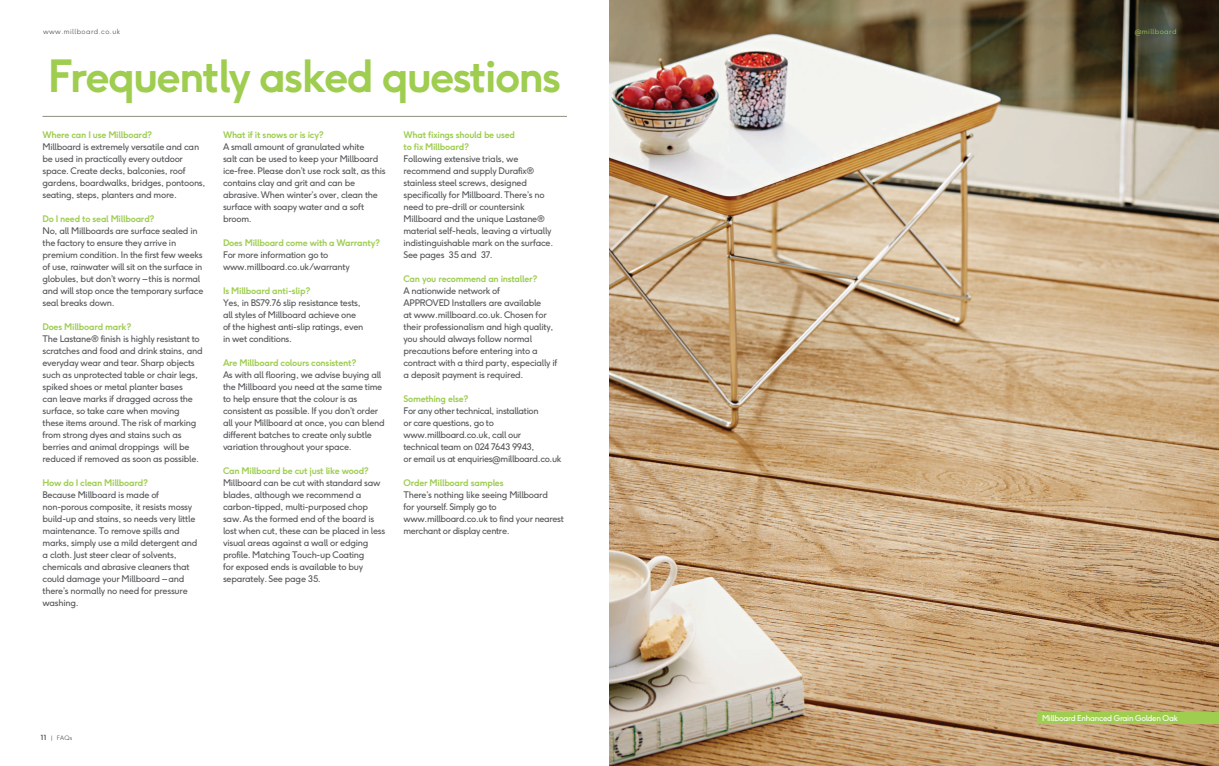
<style>
.page{position:relative;width:1219px;height:766px;background:#fff}
.page>*{position:absolute;margin:0;border:0;box-sizing:border-box;transform-origin:0 0}
.t1{font:700 44px "F37 Ginger";letter-spacing:-.045em;color:#9ecd4f}
.t2{font:9px/12px "F37 Ginger";letter-spacing:-.03em;color:#57585a}
.t3{font:700 9px/12px "F37 Ginger";letter-spacing:-.03em;color:#9ecd4f}
.t4{font:8px "F37 Ginger";letter-spacing:-.04em;color:#fff}
.t5{font:300 7px "F37 Ginger";letter-spacing:.06em;color:#57585a}
.t6{font:300 7px "F37 Ginger";letter-spacing:.06em;color:#9ecd4f}
.t7{font:300 6px "F37 Ginger";color:#57585a}
.s1{font-weight:700;font-size:7px}
</style>
<div class="page">
<img style="left:609px;top:0;width:610px;height:765px">
<hr style="left:43px;top:116px;width:524px;height:1px;background:#8f8e81">
<div style="left:1037px;top:712px;width:182px;height:11px;background:#9ecd4f"></div>
<p class="t5" style="left:43px;top:28px;width:79px">www.millboard.co.uk</p>
<h1 class="t1" style="left:48px;top:57px;width:515px">Frequently asked questions</h1>
<p class="t3" style="left:43px;top:129px;width:111px">Where can I use Millboard?</p>
<p class="t2" style="left:43px;top:141px;width:164px">Millboard is extremely versatile and can be used in practically every outdoor space. Create decks, balconies, roof gardens, boardwalks, bridges, pontoons, seating, steps, planters and more.</p>
<p class="t3" style="left:43px;top:213px;width:114px">Do I need to seal Millboard?</p>
<p class="t2" style="left:43px;top:225px;width:162px">No, all Millboards are surface sealed in the factory to ensure they arrive in premium condition. In the first few weeks of use, rainwater will sit on the surface in globules, but don’t worry – this is normal and will stop once the temporary surface seal breaks down.</p>
<p class="t3" style="left:43px;top:321px;width:90px">Does Millboard mark?</p>
<p class="t2" style="left:43px;top:333px;width:162px">The Lastane® finish is highly resistant to scratches and food and drink stains, and everyday wear and tear. Sharp objects such as unprotected table or chair legs, spiked shoes or metal planter bases<br>can leave marks if dragged across the surface, so take care when moving these items around. The risk of marking from strong dyes and stains such as berries and animal droppings will be reduced if removed as soon as possible.</p>
<p class="t3" style="left:43px;top:477px;width:107px">How do I clean Millboard?</p>
<p class="t2" style="left:43px;top:489px;width:156px">Because Millboard is made of non-porous composite, it resists mossy build-up and stains, so needs very little maintenance. To remove spills and marks, simply use a mild detergent and a cloth. Just steer clear of solvents, chemicals and abrasive cleaners that could damage your Millboard – and there’s normally no need for pressure washing.</p>
<p class="t3" style="left:223px;top:129px;width:102px">What if it snows or is icy?</p>
<p class="t2" style="left:223px;top:141px;width:164px">A small amount of granulated white<br>salt can be used to keep your Millboard ice-free. Please don’t use rock salt, as this contains clay and grit and can be abrasive. When winter’s over, clean the surface with soapy water and a soft broom.</p>
<p class="t3" style="left:223px;top:237px;width:159px">Does Millboard come with a Warranty?</p>
<p class="t2" style="left:223px;top:249px;width:128px">For more information go to www.millboard.co.uk/warranty</p>
<p class="t3" style="left:223px;top:285px;width:89px">Is Millboard anti-slip?</p>
<p class="t2" style="left:223px;top:297px;width:142px">Yes, in BS79.76 slip resistance tests, all styles of Millboard achieve one of the highest anti-slip ratings, even in wet conditions.</p>
<p class="t3" style="left:223px;top:357px;width:135px">Are Millboard colours consistent?</p>
<p class="t2" style="left:223px;top:369px;width:163px">As with all flooring, we advise buying all the Millboard you need at the same time to help ensure that the colour is as consistent as possible. If you don’t order all your Millboard at once, you can blend different batches to create only subtle variation throughout your space.</p>
<p class="t3" style="left:223px;top:465px;width:147px">Can Millboard be cut just like wood?</p>
<p class="t2" style="left:223px;top:477px;width:164px">Millboard can be cut with standard saw blades, although we recommend a carbon-tipped, multi-purposed chop saw. As the formed end of the board is lost when cut, these can be placed in less visual areas against a wall or edging profile. Matching Touch-up Coating<br>for exposed ends is available to buy separately. See page 35.</p>
<p class="t3" style="left:403px;top:129px;width:113px">What fixings should be used to fix Millboard?</p>
<p class="t2" style="left:403px;top:153px;width:151px">Following extensive trials, we recommend and supply Durafix® stainless steel screws, designed specifically for Millboard. There’s no need to pre-drill or countersink Millboard and the unique Lastane® material self-heals, leaving a virtually indistinguishable mark on the surface.<br>See pages 35 and 37.</p>
<p class="t3" style="left:403px;top:273px;width:135px">Can you recommend an installer?</p>
<p class="t2" style="left:403px;top:285px;width:156px">A nationwide network of<br>APPROVED Installers are available<br>at www.millboard.co.uk. Chosen for their professionalism and high quality, you should always follow normal precautions before entering into a contract with a third party, especially if a deposit payment is required.</p>
<p class="t3" style="left:403px;top:393px;width:66px">Something else?</p>
<p class="t2" style="left:403px;top:405px;width:160px">For any other technical, installation<br>or care questions, go to www.millboard.co.uk, call our<br>technical team on 024 7643 9943,<br>or email us at enquiries@millboard.co.uk</p>
<p class="t3" style="left:403px;top:477px;width:102px">Order Millboard samples</p>
<p class="t2" style="left:403px;top:489px;width:162px">There’s nothing like seeing Millboard<br>for yourself. Simply go to www.millboard.co.uk to find your nearest merchant or display centre.</p>
<p class="t7" style="left:41px;top:735px;width:33px"><span class="s1">11</span> | FAQs</p>
<p class="t6" style="left:1135px;top:28px;width:43px">@millboard</p>
<p class="t4" style="left:1042px;top:714px;width:137px">Millboard Enhanced Grain Golden Oak</p>
</div>
